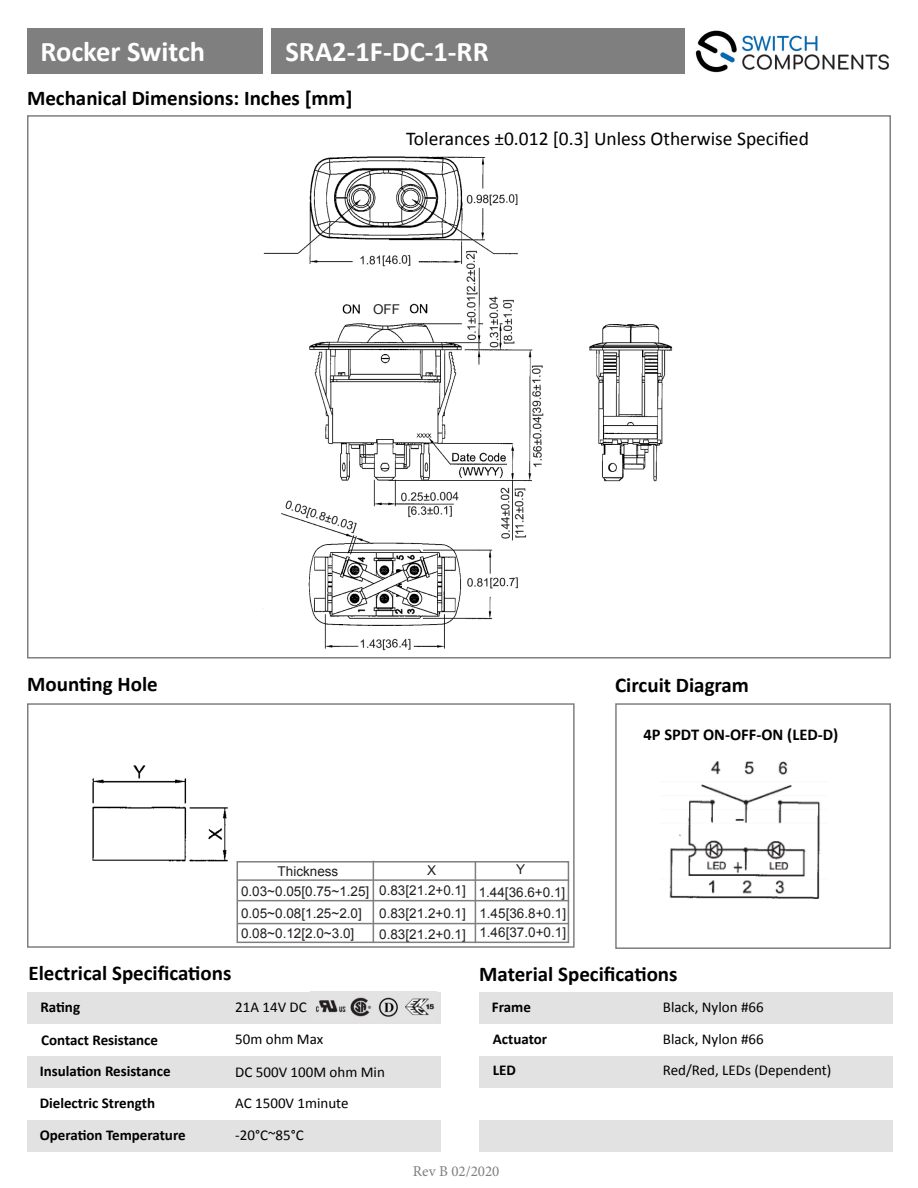
<style>
.page{position:relative;width:918px;height:1188px;background:#fff}
.page>*{position:absolute;margin:0;border:0;box-sizing:border-box;transform-origin:0 0}
.t1{font:700 28.5px "Calibri";color:#fff}
.t2{font:700 21px "Calibri";color:#000}
.t3{font:19.5px "Calibri";color:#000}
.t4{font:700 16.5px "Calibri";color:#000}
.t5{font:15px "Calibri";color:#000}
.t6{font:700 15px "Calibri";color:#000}
.t7{font:15px "Minion Pro";color:#7f7f7f}
.t8{font:13.5px "Arial";color:#231f20}
</style>
<div class="page">
<img style="left:695px;top:30px;width:194px;height:43px">
<div style="left:27px;top:29px;width:236px;height:45px;background:#7f7f7f"></div>
<div style="left:27px;top:703px;width:548px;height:245px;border:2px solid #7f7f7f"></div>
<div style="left:615px;top:703px;width:276px;height:246px;border:2px solid #7f7f7f"></div>
<div style="left:27px;top:992px;width:414px;height:31px;background:#e2e2e2"></div>
<div style="left:479px;top:992px;width:414px;height:31px;background:#e2e2e2"></div>
<div style="left:27px;top:1056px;width:414px;height:32px;background:#e2e2e2"></div>
<div style="left:479px;top:1056px;width:414px;height:32px;background:#e2e2e2"></div>
<div style="left:27px;top:1120px;width:414px;height:32px;background:#e2e2e2"></div>
<div style="left:479px;top:1120px;width:414px;height:32px;background:#e2e2e2"></div>
<div style="left:271px;top:28px;width:414px;height:46px;background:#7f7f7f"></div>
<img style="left:315px;top:997px;width:120px;height:20px">
<div style="left:237px;top:861px;width:332px;height:82px;border:2px solid #7f7f7f"></div>
<hr style="left:238px;top:879px;width:331px;height:2px;background:#7f7f7f">
<hr style="left:238px;top:900px;width:331px;height:1px;background:#7f7f7f">
<hr style="left:238px;top:923px;width:331px;height:1px;background:#7f7f7f">
<hr style="left:373px;top:861px;width:1px;height:82px;background:#7f7f7f">
<hr style="left:475px;top:861px;width:1px;height:82px;background:#7f7f7f">
<img style="left:92px;top:765px;width:136px;height:97px">
<img style="left:669px;top:761px;width:151px;height:138px">
<img style="left:263px;top:156px;width:410px;height:495px">
<div style="left:256px;top:228px;width:43px;height:22px;background:#fff"></div>
<div style="left:492px;top:229px;width:44px;height:22px;background:#fff"></div>
<p class="t1" style="left:40px;top:31px;width:166px">Rocker Switch</p>
<p class="t1" style="left:286px;top:31px;width:205px">SRA2-1F-DC-1-RR</p>
<p class="t2" style="left:27px;top:83px;width:327px">Mechanical Dimensions: Inches [mm]</p>
<p class="t3" style="left:406px;top:126px;width:404px">Tolerances ±0.012 [0.3] Unless Otherwise Specified</p>
<p class="t8" style="left:373px;top:300px;width:29px">OFF</p>
<p class="t2" style="left:27px;top:669px;width:132px">Mounting Hole</p>
<p class="t2" style="left:615px;top:671px;width:135px">Circuit Diagram</p>
<p class="t8" style="left:278px;top:862px;width:62px">Thickness</p>
<p class="t8" style="left:427px;top:861px;width:11px">X</p>
<p class="t8" style="left:516px;top:861px;width:11px">Y</p>
<p class="t8" style="left:479px;top:904px;width:88px">1.45[36.8+0.1]</p>
<p class="t8" style="left:479px;top:924px;width:88px">1.46[37.0+0.1]</p>
<p class="t8" style="left:379px;top:881px;width:88px">0.83[21.2+0.1]</p>
<p class="t8" style="left:479px;top:883px;width:88px">1.44[36.6+0.1]</p>
<p class="t8" style="left:379px;top:905px;width:88px">0.83[21.2+0.1]</p>
<p class="t8" style="left:379px;top:925px;width:88px">0.83[21.2+0.1]</p>
<p class="t8" style="left:241px;top:882px;width:130px">0.03~0.05[0.75~1.25]</p>
<p class="t8" style="left:241px;top:904px;width:122px">0.05~0.08[1.25~2.0]</p>
<p class="t8" style="left:241px;top:925px;width:115px">0.08~0.12[2.0~3.0]</p>
<p class="t4" style="left:644px;top:722px;width:196px">4P SPDT ON-OFF-ON (LED-D)</p>
<p class="t2" style="left:28px;top:958px;width:205px">Electrical Specifications</p>
<p class="t2" style="left:479px;top:959px;width:200px">Material Specifications</p>
<p class="t6" style="left:40px;top:996px;width:41px">Rating</p>
<p class="t6" style="left:492px;top:996px;width:41px">Frame</p>
<p class="t6" style="left:41px;top:1029px;width:118px">Contact Resistance</p>
<p class="t5" style="left:235px;top:998px;width:73px">21A 14V DC</p>
<p class="t5" style="left:235px;top:1030px;width:90px">50m ohm Max</p>
<p class="t6" style="left:493px;top:1028px;width:56px">Actuator</p>
<p class="t6" style="left:493px;top:1059px;width:25px">LED</p>
<p class="t6" style="left:40px;top:1061px;width:132px">Insulation Resistance</p>
<p class="t6" style="left:40px;top:1093px;width:117px">Dielectric Strength</p>
<p class="t6" style="left:40px;top:1125px;width:148px">Operation Temperature</p>
<p class="t5" style="left:235px;top:1062px;width:151px">DC 500V 100M ohm Min</p>
<p class="t5" style="left:235px;top:1094px;width:115px">AC 1500V 1minute</p>
<p class="t5" style="left:235px;top:1126px;width:70px">-20°C~85°C</p>
<p class="t7" style="left:413px;top:1162px;width:88px">Rev B 02/2020</p>
<p class="t5" style="left:663px;top:998px;width:102px">Black, Nylon #66</p>
<p class="t5" style="left:663px;top:1030px;width:102px">Black, Nylon #66</p>
<p class="t5" style="left:663px;top:1061px;width:170px">Red/Red, LEDs (Dependent)</p>
</div>
